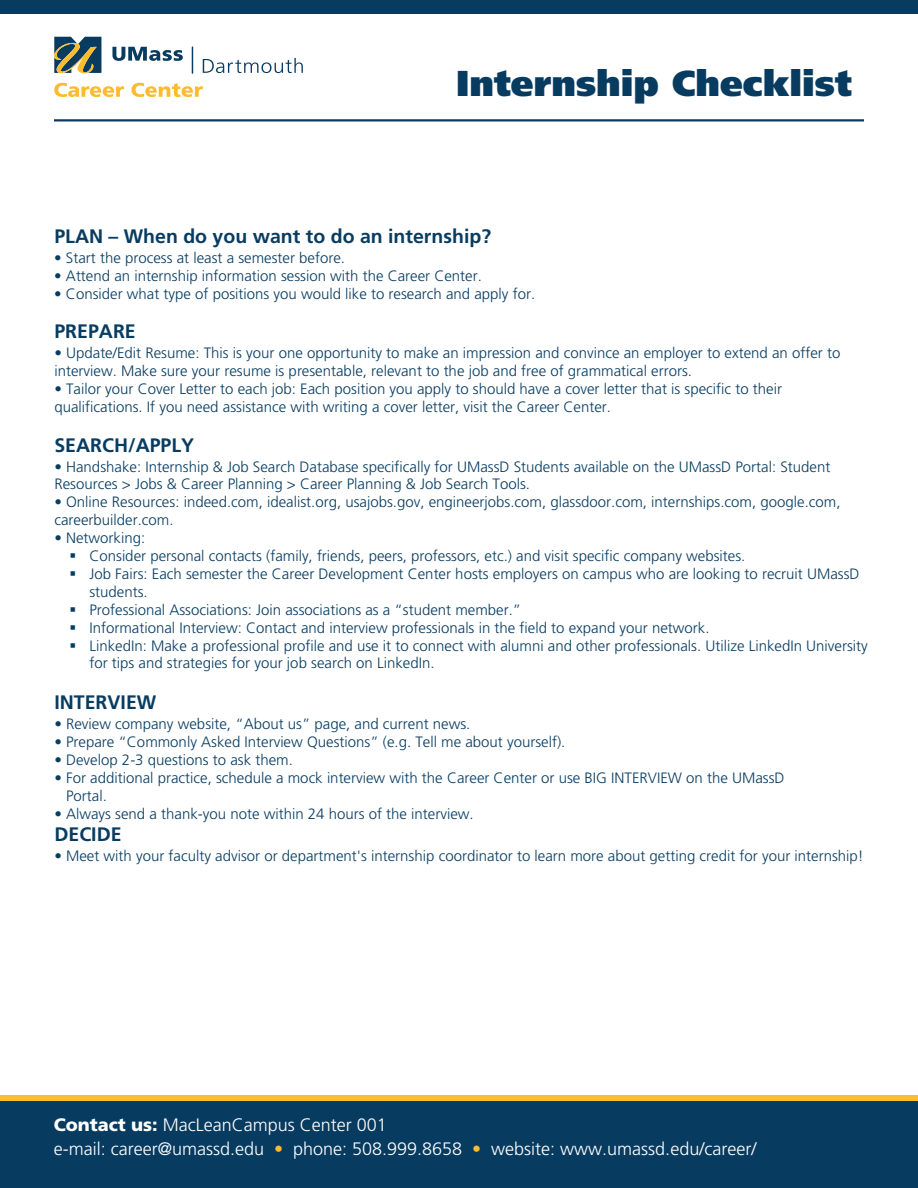
<style>
.page{position:relative;width:918px;height:1188px;background:#fff}
.page>*{position:absolute;margin:0;border:0;box-sizing:border-box;transform-origin:0 0}
.t1{font:900 36px "Frutiger LT Std";color:#083b60}
.t2{font:700 19.5px "Frutiger LT Std";color:#083c61}
.t3{font:300 18px/24px "Frutiger LT Std";color:#fff}
.t4{font:300 15px/17.7px "Frutiger LT Std";color:#083c61}
.s1{font-weight:900}
.s2{color:#fdbb2e}
</style>
<div class="page">
<svg style="left:0;top:1095px;width:918px;height:7px;background:#daa835"></svg>
<div style="left:0;top:1102px;width:918px;height:86px;background:#083b60"></div>
<svg style="left:112px;top:47px;width:71px;height:14px"></svg>
<svg style="left:203px;top:58px;width:100px;height:15px"></svg>
<svg style="left:192px;top:47px;width:1px;height:26px"></svg>
<svg style="left:54px;top:37px;width:47px;height:36px;background:#596b62"></svg>
<svg style="left:54px;top:83px;width:70px;height:14px"></svg>
<svg style="left:132px;top:83px;width:71px;height:14px"></svg>
<hr style="left:54px;top:119px;width:810px;height:3px;background:#083b60">
<div style="left:0;top:0;width:918px;height:14px;background:#083b60"></div>
<p class="t1" style="left:456px;top:61px;width:397px">Internship Checklist</p>
<h2 class="t2" style="left:54px;top:225px;width:438px">PLAN – When do you want to do an internship?</h2>
<p class="t4" style="left:54px;top:249px;width:292px">• Start the process at least a semester before.</p>
<p class="t4" style="left:54px;top:267px;width:429px">• Attend an internship information session with the Career Center.</p>
<p class="t4" style="left:54px;top:285px;width:482px">• Consider what type of positions you would like to research and apply for.</p>
<h2 class="t2" style="left:54px;top:320px;width:83px">PREPARE</h2>
<p class="t4" style="left:54px;top:344px;width:787px">• Update/Edit Resume: This is your one opportunity to make an impression and convince an employer to extend an offer to interview. Make sure your resume is presentable, relevant to the job and free of grammatical errors.</p>
<p class="t4" style="left:54px;top:380px;width:729px">• Tailor your Cover Letter to each job: Each position you apply to should have a cover letter that is specific to their qualifications. If you need assistance with writing a cover letter, visit the Career Center.</p>
<h2 class="t2" style="left:54px;top:434px;width:141px">SEARCH/APPLY</h2>
<p class="t4" style="left:54px;top:458px;width:777px">• Handshake: Internship &amp; Job Search Database specifically for UMassD Students available on the UMassD Portal: Student<br>Resources &gt; Jobs &amp; Career Planning &gt; Career Planning &amp; Job Search Tools.</p>
<p class="t4" style="left:54px;top:494px;width:788px">• Online Resources: indeed.com, idealist.org, usajobs.gov, engineerjobs.com, glassdoor.com, internships.com, google.com, careerbuilder.com.</p>
<p class="t4" style="left:54px;top:529px;width:92px">• Networking:</p>
<p class="t4" style="left:69px;top:547px;width:677px">▪ Consider personal contacts (family, friends, peers, professors, etc.) and visit specific company websites.</p>
<p class="t4" style="left:89px;top:565px;width:772px;text-indent:-20px">▪ Job Fairs: Each semester the Career Development Center hosts employers on campus who are looking to recruit UMassD students.</p>
<p class="t4" style="left:69px;top:601px;width:453px">▪ Professional Associations: Join associations as a “student member.”</p>
<p class="t4" style="left:69px;top:619px;width:642px">▪ Informational Interview: Contact and interview professionals in the field to expand your network.</p>
<p class="t4" style="left:89px;top:637px;width:780px;text-indent:-20px">▪ LinkedIn: Make a professional profile and use it to connect with alumni and other professionals. Utilize LinkedIn University for tips and strategies for your job search on LinkedIn.</p>
<h2 class="t2" style="left:54px;top:691px;width:103px">INTERVIEW</h2>
<p class="t4" style="left:54px;top:715px;width:417px">• Review company website, “About us” page, and current news.</p>
<p class="t4" style="left:54px;top:733px;width:512px">• Prepare “Commonly Asked Interview Questions” (e.g. Tell me about yourself).</p>
<p class="t4" style="left:54px;top:751px;width:240px">• Develop 2-3 questions to ask them.</p>
<p class="t4" style="left:66px;top:769px;width:720px;text-indent:-12px">• For additional practice, schedule a mock interview with the Career Center or use BIG INTERVIEW on the UMassD<br>Portal.</p>
<p class="t4" style="left:54px;top:805px;width:421px">• Always send a thank-you note within 24 hours of the interview.</p>
<h2 class="t2" style="left:54px;top:822px;width:69px">DECIDE</h2>
<p class="t4" style="left:54px;top:847px;width:811px">• Meet with your faculty advisor or department's internship coordinator to learn more about getting credit for your internship!</p>
<p class="t3" style="left:54px;top:1113px;width:704px"><span class="s1">Contact us:</span> MacLeanCampus Center 001<br>e-mail: career@umassd.edu <span class="s2">•</span> phone: 508.999.8658 <span class="s2">•</span> website: www.umassd.edu/career/</p>
</div>
